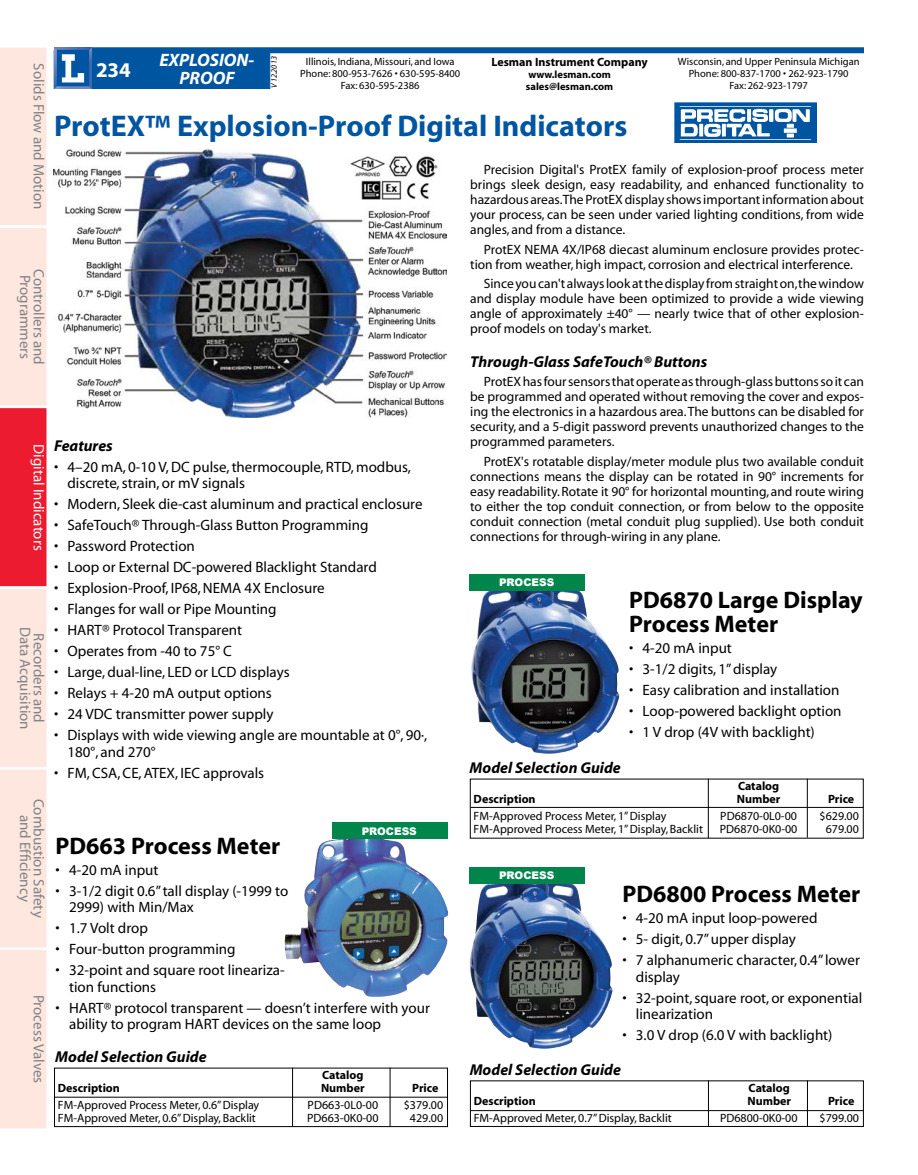
<style>
.page{position:relative;width:918px;height:1175px;background:#fff}
.page>*{position:absolute;margin:0;border:0;box-sizing:border-box;transform-origin:0 0}
.t1{font:700 30px "Myriad";color:#0055a1}
.t2{font:700 24px/24px "Myriad";color:#000}
.t3{font:700 21px "Myriad";color:#fff}
.t4{font:italic 700 18px "Myriad";color:#fff}
.t5{font:italic 700 15.75px "Myriad";color:#000}
.t6{font:15px/16.5px "Myriad";color:#000}
.t7{font:15px/13.5px "Myriad";color:#808285;text-align:center}
.t8{font:15px "Myriad";color:#fff}
.t9{font:13.5px/15px "Myriad";color:#000;text-align:justify}
.t10{font:12px "Myriad";color:#000}
.t11{font:700 12px "Myriad";color:#000}
.t12{font:10.5px/12px "Myriad";color:#000;text-align:center}
.t13{font:700 10.5px/12px "Myriad";color:#000}
.t14{font:900 10.5px "Arial";color:#fff}
.t15{font:italic 8.25px "Myriad";color:#000}
</style>
<div class="page">
<div style="left:54px;top:47px;width:810px;height:6px;background:#0055a1"></div>
<div style="left:54px;top:50px;width:216px;height:39px;background:#0055a1"></div>
<img style="left:54px;top:47px;width:38px;height:42px">
<svg style="left:0;top:48px;width:46px;height:1080px"></svg>
<img style="left:674px;top:102px;width:143px;height:41px">
<img style="left:470px;top:884px;width:142px;height:164px">
<hr style="left:807px;top:1080px;width:1px;height:45px;background:#000">
<hr style="left:708px;top:1080px;width:1px;height:45px;background:#000">
<hr style="left:471px;top:1110px;width:393px;height:1px;background:#000">
<img style="left:471px;top:590px;width:148px;height:163px">
<hr style="left:807px;top:778px;width:1px;height:59px;background:#000">
<hr style="left:708px;top:778px;width:1px;height:60px;background:#000">
<hr style="left:470px;top:807px;width:393px;height:1px;background:#000">
<img style="left:285px;top:839px;width:163px;height:158px">
<hr style="left:390px;top:1067px;width:1px;height:59px;background:#000">
<hr style="left:292px;top:1067px;width:1px;height:59px;background:#000">
<hr style="left:55px;top:1096px;width:393px;height:1px;background:#000">
<img style="left:54px;top:148px;width:392px;height:269px">
<div style="left:332px;top:822px;width:116px;height:17px;background:#00854a"></div>
<div style="left:470px;top:867px;width:115px;height:17px;background:#00854a"></div>
<div style="left:470px;top:573px;width:115px;height:17px;background:#00854a"></div>
<p class="t7" style="left:45px;top:63px;width:147px;rotate:90deg">Solids Flow and Motion</p>
<p class="t7" style="left:45px;top:269px;width:97px;rotate:90deg">Controllers and<br>Programmers</p>
<p class="t8" style="left:46px;top:444px;width:108px;rotate:90deg">Digital Indicators</p>
<p class="t7" style="left:45px;top:626px;width:104px;rotate:90deg">Recorders and<br>Data Acquisition</p>
<p class="t7" style="left:45px;top:798px;width:120px;rotate:90deg">Combustion Safety and Efficiency</p>
<p class="t7" style="left:45px;top:994px;width:90px;rotate:90deg">Process Valves</p>
<h3 class="t4" style="left:160px;top:51px;width:41px">EXPLOSION</h3>
<h3 class="t4" style="left:249px;top:51px;width:7px">-</h3>
<h3 class="t4" style="left:179px;top:69px;width:23px">PROO</h3>
<h3 class="t4" style="left:225px;top:69px;width:11px">F</h3>
<h3 class="t3" style="left:96px;top:59px;width:36px">234</h3>
<p class="t15" style="left:270px;top:88px;width:34px;rotate:-90deg">V 12.2013</p>
<p class="t12" style="left:300px;top:56px;width:161px">Illinois, Indiana, Missouri, and Iowa<br>Phone: 800-953-7626 • 630-595-8400<br>Fax: 630-595-2386</p>
<p class="t12" style="left:678px;top:56px;width:183px">Wisconsin, and Upper Peninsula Michigan<br>Phone: 800-837-1700 • 262-923-1790<br>Fax: 262-923-1797</p>
<p class="t11" style="left:491px;top:56px;width:158px">Lesman Instrument Company</p>
<p class="t13" style="left:526px;top:69px;width:89px">www.lesman.com sales@lesman.com</p>
<h1 class="t1" style="left:54px;top:110px;width:575px">ProtEX™ Explosion-Proof Digital Indicators</h1>
<p class="t9" style="left:470px;top:163px;width:395px;text-indent:14px">Precision Digital's ProtEX family of explosion-proof process meter brings sleek design, easy readability, and enhanced functionality to hazardous areas.The ProtEX display shows important information about your process, can be seen under varied lighting conditions, from wide angles, and from a distance.</p>
<p class="t9" style="left:470px;top:242px;width:395px;text-indent:14px">ProtEX NEMA 4X/IP68 diecast aluminum enclosure provides protec&shy;tion from weather, high impact, corrosion and electrical interference.</p>
<p class="t9" style="left:470px;top:276px;width:395px;text-indent:14px">Since you can't always look at the display from straight on, the window and display module have been optimized to provide a wide viewing angle of approximately ±40° — nearly twice that of other explosion&shy;proof models on today's market.</p>
<p class="t5" style="left:470px;top:353px;width:239px">Through-Glass SafeTouch® Buttons</p>
<p class="t9" style="left:470px;top:375px;width:395px;text-indent:14px">ProtEX has four sensors that operate as through-glass buttons so it can be programmed and operated without removing the cover and expos&shy;ing the electronics in a hazardous area. The buttons can be disabled for security, and a 5-digit password prevents unauthorized changes to the programmed parameters.</p>
<p class="t9" style="left:470px;top:454px;width:395px;text-indent:14px">ProtEX's rotatable display/meter module plus two available conduit connections means the display can be rotated in 90° increments for easy readability. Rotate it 90° for horizontal mounting, and route wiring to either the top conduit connection, or from below to the opposite conduit connection (metal conduit plug supplied). Use both conduit connections for through-wiring in any plane.</p>
<p class="t5" style="left:54px;top:437px;width:60px">Features</p>
<p class="t6" style="left:68px;top:459px;width:345px;text-indent:-14px">• 4–20 mA, 0-10 V, DC pulse, thermocouple, RTD, modbus, discrete, strain, or mV signals</p>
<p class="t6" style="left:54px;top:496px;width:370px">• Modern, Sleek die-cast aluminum and practical enclosure</p>
<p class="t6" style="left:54px;top:517px;width:316px">• SafeTouch® Through-Glass Button Programming</p>
<p class="t6" style="left:54px;top:538px;width:142px">• Password Protection</p>
<p class="t6" style="left:54px;top:559px;width:324px">• Loop or External DC-powered Blacklight Standard</p>
<p class="t6" style="left:54px;top:580px;width:272px">• Explosion-Proof, IP68, NEMA 4X Enclosure</p>
<p class="t6" style="left:54px;top:601px;width:224px">• Flanges for wall or Pipe Mounting</p>
<p class="t6" style="left:54px;top:622px;width:190px">• HART® Protocol Transparent</p>
<p class="t6" style="left:54px;top:643px;width:180px">• Operates from -40 to 75° C</p>
<p class="t6" style="left:54px;top:664px;width:237px">• Large, dual-line, LED or LCD displays</p>
<p class="t6" style="left:54px;top:685px;width:219px">• Relays + 4-20 mA output options</p>
<p class="t6" style="left:54px;top:706px;width:221px">• 24 VDC transmitter power supply</p>
<p class="t6" style="left:68px;top:727px;width:361px;text-indent:-14px">• Displays with wide viewing angle are mountable at 0°, 90·,<br>180°, and 270°</p>
<p class="t6" style="left:54px;top:765px;width:212px">• FM, CSA, CE, ATEX, IEC approvals</p>
<p class="t14" style="left:499px;top:576px;width:57px">PROCESS</p>
<h2 class="t2" style="left:629px;top:589px;width:235px">PD6870 Large Display<br>Process Meter</h2>
<p class="t6" style="left:629px;top:640px;width:104px">• 4-20 mA input</p>
<p class="t6" style="left:629px;top:661px;width:150px">• 3-1/2 digits, 1” display</p>
<p class="t6" style="left:629px;top:682px;width:212px">• Easy calibration and installation</p>
<p class="t6" style="left:629px;top:703px;width:214px">• Loop-powered backlight option</p>
<p class="t6" style="left:629px;top:724px;width:187px">• 1 V drop (4V with backlight)</p>
<p class="t5" style="left:470px;top:759px;width:153px">Model Selection Guide</p>
<p class="t11" style="left:738px;top:779px;width:43px">Catalog</p>
<p class="t14" style="left:362px;top:825px;width:57px">PROCESS</p>
<h2 class="t2" style="left:56px;top:834px;width:226px">PD663 Process Meter</h2>
<p class="t6" style="left:56px;top:862px;width:104px">• 4-20 mA input</p>
<p class="t6" style="left:69px;top:883px;width:221px;text-indent:-14px">• 3-1/2 digit 0.6” tall display (-1999 to<br>2999) with Min/Max</p>
<p class="t6" style="left:56px;top:920px;width:94px">• 1.7 Volt drop</p>
<p class="t6" style="left:56px;top:941px;width:182px">• Four-button programming</p>
<p class="t6" style="left:69px;top:962px;width:217px;text-indent:-14px">• 32-point and square root lineariza&shy;tion functions</p>
<p class="t6" style="left:69px;top:1000px;width:362px;text-indent:-14px">• HART® protocol transparent — doesn’t interfere with your ability to program HART devices on the same loop</p>
<p class="t5" style="left:55px;top:1048px;width:153px">Model Selection Guide</p>
<p class="t11" style="left:322px;top:1068px;width:43px">Catalog</p>
<p class="t11" style="left:58px;top:1082px;width:64px">Description</p>
<p class="t11" style="left:321px;top:1082px;width:45px">Number</p>
<p class="t11" style="left:412px;top:1082px;width:28px">Price</p>
<p class="t10" style="left:58px;top:1099px;width:203px">FM-Approved Process Meter, 0.6” Display</p>
<p class="t10" style="left:308px;top:1099px;width:72px">PD663-0L0-00</p>
<p class="t10" style="left:404px;top:1099px;width:41px">$379.00</p>
<p class="t10" style="left:58px;top:1112px;width:200px">FM-Approved Meter, 0.6” Display, Backlit</p>
<p class="t10" style="left:307px;top:1112px;width:73px">PD663-0K0-00</p>
<p class="t10" style="left:410px;top:1112px;width:35px">429.00</p>
<p class="t11" style="left:474px;top:793px;width:64px">Description</p>
<p class="t11" style="left:737px;top:793px;width:45px">Number</p>
<p class="t11" style="left:828px;top:793px;width:28px">Price</p>
<p class="t10" style="left:474px;top:810px;width:194px">FM-Approved Process Meter, 1” Display</p>
<p class="t10" style="left:720px;top:810px;width:78px">PD6870-0L0-00</p>
<p class="t10" style="left:820px;top:810px;width:41px">$629.00</p>
<p class="t10" style="left:474px;top:823px;width:231px">FM-Approved Process Meter, 1” Display, Backlit</p>
<p class="t10" style="left:720px;top:823px;width:79px">PD6870-0K0-00</p>
<p class="t10" style="left:826px;top:823px;width:35px">679.00</p>
<p class="t14" style="left:499px;top:869px;width:57px">PROCESS</p>
<h2 class="t2" style="left:622px;top:883px;width:239px">PD6800 Process Meter</h2>
<p class="t6" style="left:622px;top:910px;width:197px">• 4-20 mA input loop-powered</p>
<p class="t6" style="left:622px;top:931px;width:175px">• 5- digit, 0.7” upper display</p>
<p class="t6" style="left:636px;top:952px;width:226px;text-indent:-14px">• 7 alphanumeric character, 0.4” lower display</p>
<p class="t6" style="left:636px;top:990px;width:228px;text-indent:-14px">• 32-point, square root, or exponential linearization</p>
<p class="t6" style="left:622px;top:1027px;width:212px">• 3.0 V drop (6.0 V with backlight)</p>
<p class="t11" style="left:749px;top:1081px;width:43px">Catalog</p>
<p class="t5" style="left:470px;top:1061px;width:153px">Model Selection Guide</p>
<p class="t11" style="left:474px;top:1095px;width:64px">Description</p>
<p class="t11" style="left:747px;top:1095px;width:45px">Number</p>
<p class="t11" style="left:828px;top:1095px;width:28px">Price</p>
<p class="t10" style="left:474px;top:1111px;width:200px">FM-Approved Meter, 0.7” Display, Backlit</p>
<p class="t10" style="left:720px;top:1111px;width:79px">PD6800-0K0-00</p>
<p class="t10" style="left:820px;top:1111px;width:41px">$799.00</p>
</div>
